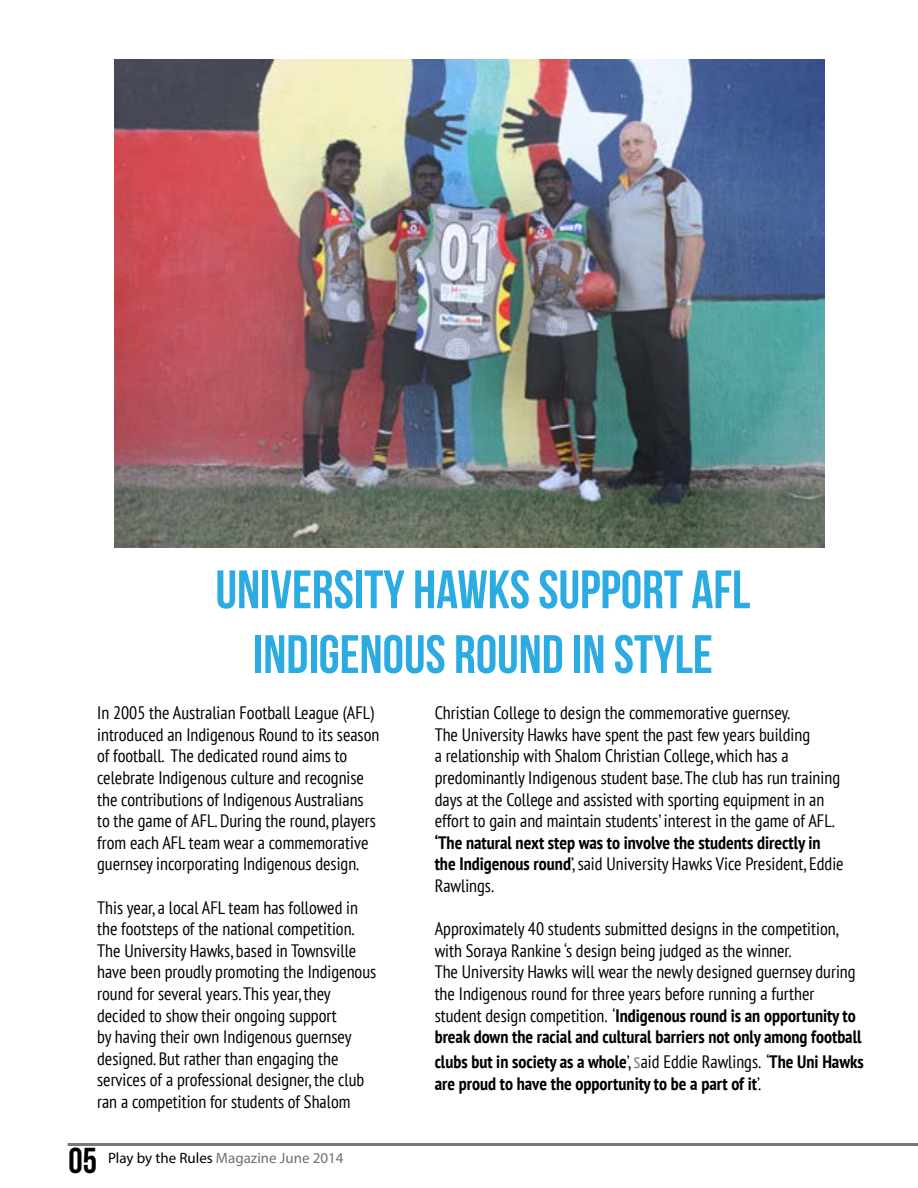
<style>
.page{position:relative;width:918px;height:1188px;background:#fff}
.page>*{position:absolute;margin:0;border:0;box-sizing:border-box;transform-origin:0 0}
.t1{font:54px/64.8px "Bebas Neue";color:#2babe2;text-align:center}
.t2{font:36px "Bebas Neue";color:#000}
.t3{font:condensed 18px/21.6px "PT Sans";color:#000}
.t4{font:700 condensed 18px/21.6px "PT Sans";color:#000}
.t5{font:15px "Myriad Pro";color:#6d6f71}
.s1{font-weight:400}
.s2{font-weight:700}
.s3{font-weight:400;font-size:21px;color:#808285}
.s4{color:#000}
</style>
<div class="page">
<hr style="left:68px;top:1143px;width:850px;height:3px;background:#3a3e47">
<img style="left:115px;top:59px;width:709px;height:488px">
<h1 class="t1" style="left:216px;top:557px;width:536px">UNIVERSITY HAWKS SUPPORT AFL<br>INDIGENOUS ROUND IN STYLE</h1>
<p class="t3" style="left:97px;top:702px;width:284px">In 2005 the Australian Football League (AFL) introduced an Indigenous Round to its season of football. The dedicated round aims to celebrate Indigenous culture and recognise the contributions of Indigenous Australians to the game of AFL. During the round, players from each AFL team wear a commemorative guernsey incorporating Indigenous design.</p>
<p class="t3" style="left:97px;top:896px;width:281px">This year, a local AFL team has followed in the footsteps of the national competition.<br>The University Hawks, based in Townsville have been proudly promoting the Indigenous round for several years. This year, they decided to show their ongoing support<br>by having their own Indigenous guernsey designed. But rather than engaging the services of a professional designer, the club ran a competition for students of Shalom</p>
<p class="t3" style="left:435px;top:702px;width:407px">Christian College to design the commemorative guernsey.<br>The University Hawks have spent the past few years building<br>a relationship with Shalom Christian College, which has a predominantly Indigenous student base. The club has run training days at the College and assisted with sporting equipment in an effort to gain and maintain students’ interest in the game of AFL.</p>
<p class="t4" style="left:435px;top:831px;width:410px">‘The natural next step was to involve the students directly in the Indigenous round<span class="s1">’, said University Hawks Vice President, Eddie<br>Rawlings.</span></p>
<p class="t3" style="left:435px;top:918px;width:428px">Approximately 40 students submitted designs in the competition, with Soraya Rankine ‘s design being judged as the winner.<br>The University Hawks will wear the newly designed guernsey during the Indigenous round for three years before running a further student design competition. ‘<span class="s2">Indigenous round is an opportunity to break down the racial and cultural barriers not only among football</span></p>
<p class="t4" style="left:435px;top:1051px;width:431px">clubs but in society as a whole<span class="s1">’,</span> <span class="s3">s</span><span class="s1">aid Eddie Rawlings. ‘</span>The Uni Hawks are proud to have the opportunity to be a part of it<span class="s1">’.</span></p>
<h2 class="t2" style="left:69px;top:1141px;width:30px">05</h2>
<p class="t5" style="left:108px;top:1149px;width:237px"><span class="s4">Play by the Rules</span> Magazine June 2014</p>
</div>
